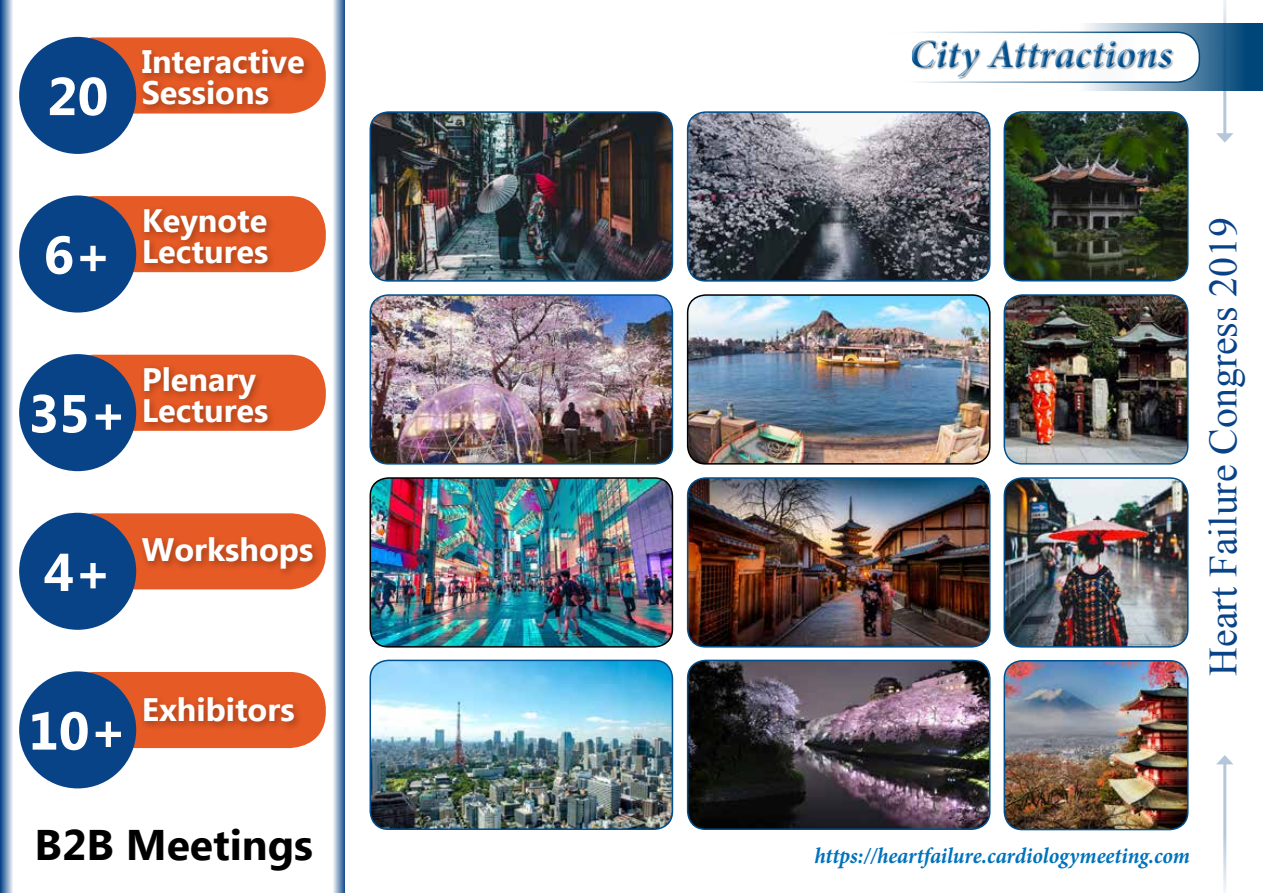
<style>
.page{position:relative;width:1263px;height:893px;background:#fff}
.page>*{position:absolute;margin:0;border:0;box-sizing:border-box;transform-origin:0 0}
.t1{font:700 53.25px "Ebrima";color:#fff}
.t2{font:700 42.75px "Ebrima";color:#000}
.t3{font:italic 700 40.05px "Minion Pro";color:#00508f}
.t4{font:39.75px "Times New Roman";color:#084388}
.t5{font:700 32.4px/30.9px "Ebrima";color:#fff}
.t6{font:italic 700 22.5px "Minion Pro";letter-spacing:-.005em;color:#0072bc;scale:.95 1}
</style>
<div class="page">
<svg style="left:0;top:0;width:13px;height:893px;background:#7a99be"></svg>
<svg style="left:333px;top:0;width:12px;height:893px;background:#8da8c8"></svg>
<hr style="left:1223px;top:762px;width:3px;height:131px;background:#084388">
<svg style="left:1217px;top:755px;width:16px;height:9px"></svg>
<hr style="left:1223px;top:0;width:3px;height:136px;background:#084388">
<svg style="left:1216px;top:133px;width:17px;height:10px"></svg>
<div style="left:58px;top:37px;width:268px;height:77px;background:#e65a25;border-radius:36px"></div>
<div style="left:19px;top:37px;width:117px;height:117px;background:#084388;border-radius:50%"></div>
<div style="left:138px;top:45px;width:176px;height:69px;background:#000;opacity:.3"></div>
<div style="left:58px;top:196px;width:268px;height:76px;background:#e65a25;border-radius:36px"></div>
<div style="left:19px;top:195px;width:117px;height:118px;background:#084388;border-radius:50%"></div>
<div style="left:140px;top:205px;width:137px;height:68px;background:#000;opacity:.3"></div>
<div style="left:58px;top:355px;width:268px;height:76px;background:#e65a25;border-radius:36px"></div>
<div style="left:19px;top:354px;width:117px;height:117px;background:#084388;border-radius:50%"></div>
<div style="left:140px;top:362px;width:137px;height:70px;background:#000;opacity:.3"></div>
<div style="left:58px;top:513px;width:268px;height:76px;background:#e65a25;border-radius:36px"></div>
<div style="left:19px;top:513px;width:117px;height:117px;background:#084388;border-radius:50%"></div>
<div style="left:138px;top:533px;width:184px;height:46px;background:#000;opacity:.3"></div>
<div style="left:58px;top:672px;width:268px;height:76px;background:#e65a25;border-radius:36px"></div>
<div style="left:19px;top:671px;width:117px;height:117px;background:#084388;border-radius:50%"></div>
<div style="left:140px;top:693px;width:164px;height:38px;background:#000;opacity:.3"></div>
<svg style="left:1057px;top:23px;width:206px;height:68px;background:#4f7fa2"></svg>
<div style="left:871px;top:32px;width:328px;height:50px;background:#fff;border-radius:22px"></div>
<div style="left:870px;top:32px;width:330px;height:51px;border:2px solid #004679;border-radius:22px"></div>
<div style="left:912px;top:41px;width:262px;height:38px;background:#000;opacity:.35"></div>
<img style="left:372px;top:112px;width:300px;height:167px">
<div style="left:369px;top:111px;width:304px;height:171px;border:2px solid #00508f;border-radius:18px"></div>
<img style="left:372px;top:295px;width:300px;height:167px">
<div style="left:369px;top:294px;width:304px;height:171px;border:2px solid #00508f;border-radius:18px"></div>
<img style="left:372px;top:478px;width:300px;height:167px">
<div style="left:369px;top:477px;width:304px;height:171px;border:2px solid #000;border-radius:18px"></div>
<img style="left:370px;top:660px;width:302px;height:169px">
<div style="left:369px;top:660px;width:304px;height:170px;border:2px solid #00508f;border-radius:18px"></div>
<img style="left:688px;top:112px;width:302px;height:169px">
<div style="left:687px;top:111px;width:303px;height:171px;border:2px solid #00508f;border-radius:18px"></div>
<img style="left:688px;top:295px;width:302px;height:169px">
<div style="left:687px;top:294px;width:303px;height:171px;border:2px solid #000;border-radius:18px"></div>
<img style="left:1006px;top:295px;width:182px;height:169px">
<div style="left:1003px;top:294px;width:185px;height:171px;border:2px solid #00508f;border-radius:18px"></div>
<img style="left:1006px;top:112px;width:182px;height:169px">
<div style="left:1003px;top:111px;width:185px;height:170px;border:2px solid #00508f;border-radius:18px"></div>
<img style="left:1006px;top:478px;width:182px;height:169px">
<div style="left:1003px;top:477px;width:185px;height:171px;border:2px solid #00508f;border-radius:18px"></div>
<img style="left:1006px;top:661px;width:182px;height:168px">
<div style="left:1003px;top:660px;width:185px;height:170px;border:2px solid #00508f;border-radius:18px"></div>
<img style="left:688px;top:478px;width:302px;height:169px">
<div style="left:687px;top:477px;width:303px;height:171px;border:2px solid #00508f;border-radius:18px"></div>
<img style="left:688px;top:660px;width:302px;height:169px">
<div style="left:687px;top:660px;width:303px;height:170px;border:2px solid #00508f;border-radius:18px"></div>
<h1 class="t1" style="left:47px;top:57px;width:63px">20</h1>
<p class="t5" style="left:142px;top:48px;width:165px">Interactive<br>Sessions</p>
<h1 class="t1" style="left:44px;top:215px;width:70px">6+</h1>
<p class="t5" style="left:142px;top:207px;width:128px">Keynote<br>Lectures</p>
<h1 class="t1" style="left:28px;top:374px;width:100px">35+</h1>
<p class="t5" style="left:142px;top:365px;width:128px">Plenary<br>Lectures</p>
<h1 class="t1" style="left:44px;top:532px;width:70px">4+</h1>
<p class="t5" style="left:142px;top:536px;width:173px">Workshops</p>
<h1 class="t1" style="left:28px;top:691px;width:100px">10+</h1>
<p class="t5" style="left:142px;top:696px;width:154px">Exhibitors</p>
<h2 class="t2" style="left:35px;top:813px;width:280px">B2B Meetings</h2>
<p class="t3" style="left:910px;top:26px;width:264px">City Attractions</p>
<p class="t4" style="left:1196px;top:676px;width:460px;rotate:-90deg">Heart Failure Congress 2019</p>
<p class="t6" style="left:814px;top:840px;width:397px">https://heartfailure.cardiologymeeting.com</p>
</div>
